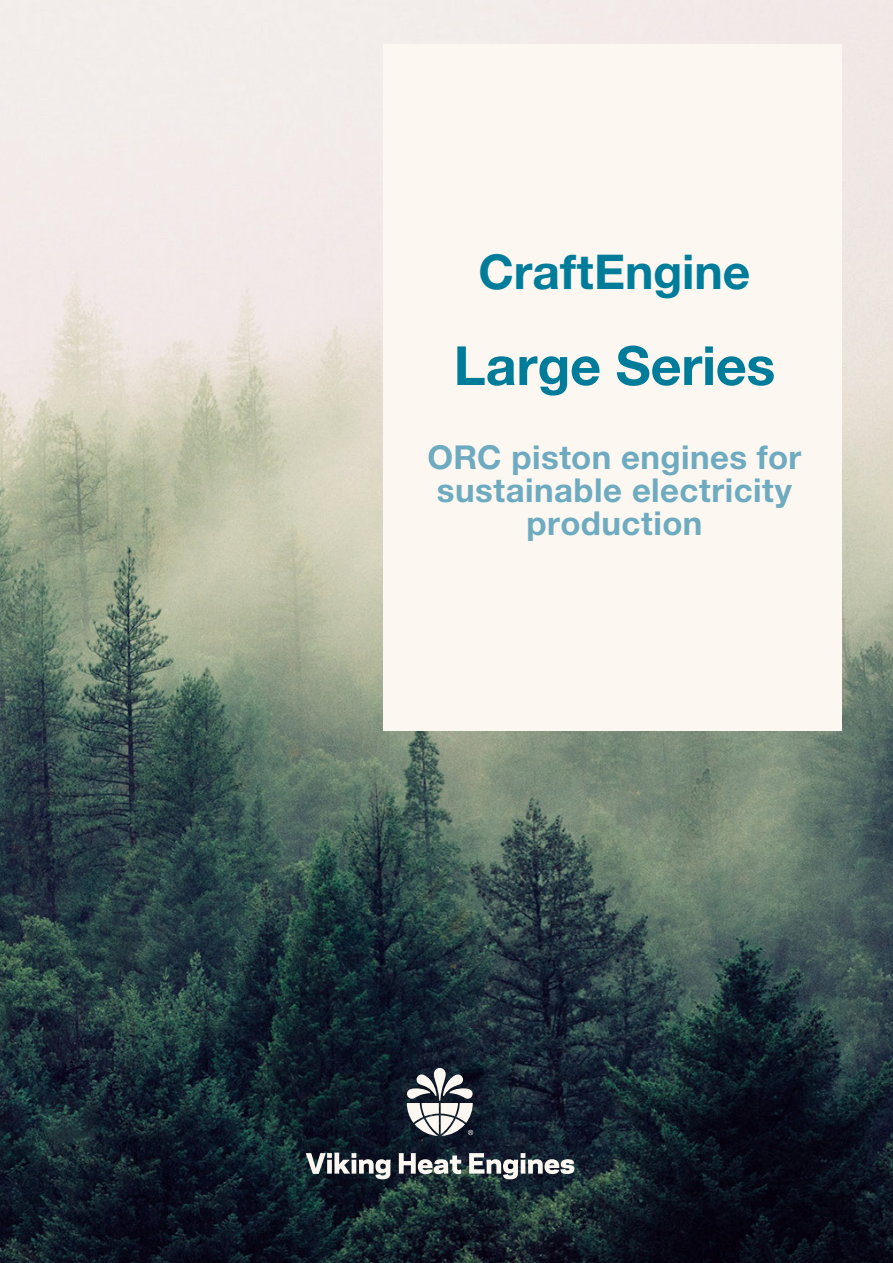
<style>
.page{position:relative;width:893px;height:1263px;background:#fff}
.page>*{position:absolute;margin:0;border:0;box-sizing:border-box;transform-origin:0 0}
.t1{font:700 54px "Helvetica Neue LT Std";letter-spacing:-.005em;color:#007c9b}
.t2{font:700 48px "Helvetica Neue LT Std";color:#007c9b}
.t3{font:700 33px/33px "Helvetica Neue LT Std";letter-spacing:.015em;color:#6fabc0;text-align:center}
</style>
<div class="page">
<img style="left:0;top:0;width:893px;height:1263px">
<div style="left:383px;top:45px;width:459px;height:686px;background:#fcf8f1"></div>
<svg style="left:306px;top:1152px;width:85px;height:27px"></svg>
<svg style="left:399px;top:1153px;width:62px;height:21px"></svg>
<svg style="left:469px;top:1153px;width:105px;height:26px"></svg>
<svg style="left:407px;top:1068px;width:66px;height:68px"></svg>
<p class="t2" style="left:479px;top:242px;width:273px">CraftEngine</p>
<p class="t1" style="left:454px;top:332px;width:323px">Large Series</p>
<p class="t3" style="left:427px;top:440px;width:375px">ORC piston engines for sustainable electricity production</p>
</div>
